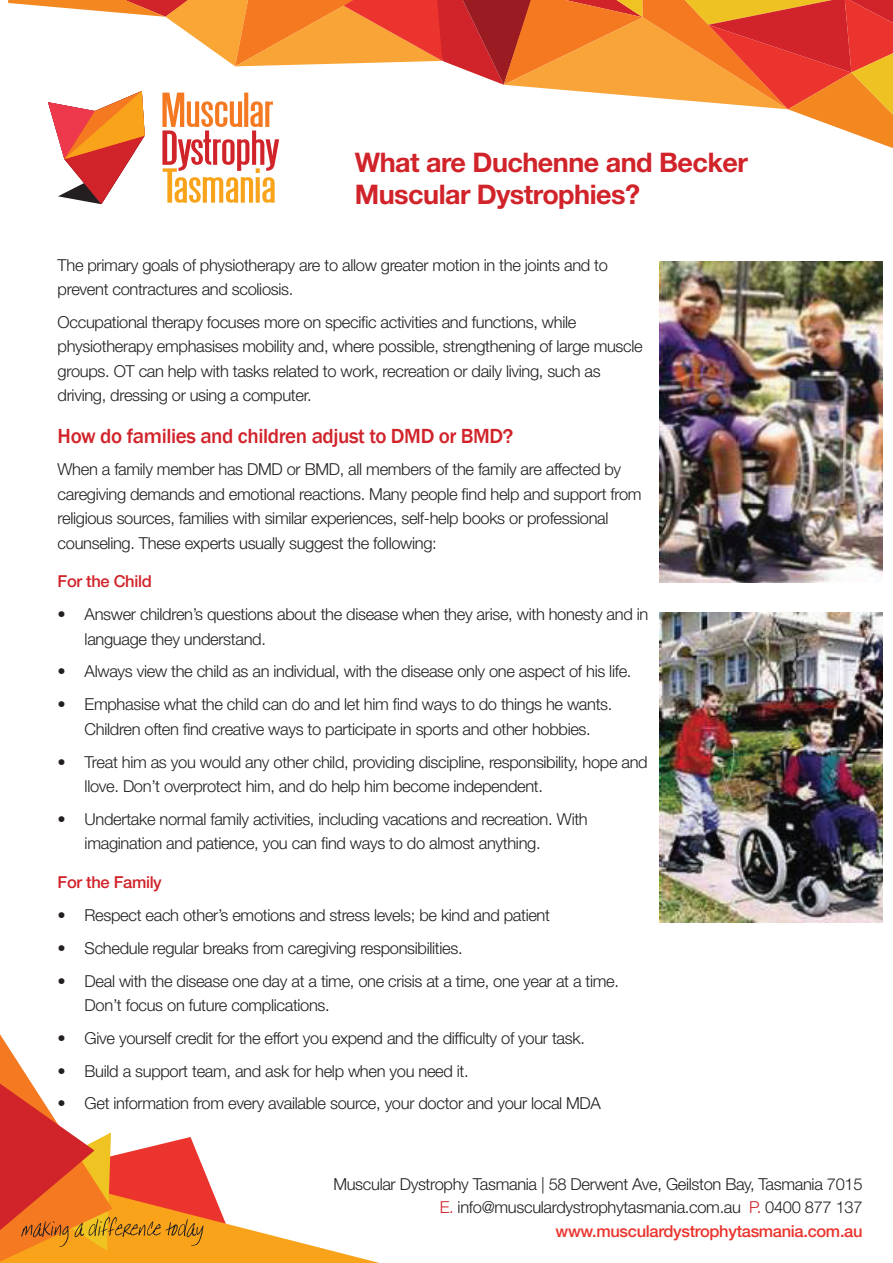
<style>
.page{position:relative;width:893px;height:1263px;background:#fff}
.page>*{position:absolute;margin:0;border:0;box-sizing:border-box;transform-origin:0 0}
.t1{font:700 27px/32.4px "Helvetica Neue LT Std";letter-spacing:-.02em;color:#d1232a}
.t2{font:500 21px "Franklin Gothic";letter-spacing:-.02em;color:#d1232a}
.t3{font:300 16.5px/24.3px "Helvetica Neue";letter-spacing:-.02em;color:#231f20}
.t4{font:500 16.5px "Helvetica Neue";letter-spacing:-.02em;color:#d1232a}
.s1{color:#d1232a}
.s2{font-weight:500;color:#eb342d}
</style>
<div class="page">
<svg style="left:8px;top:0;width:885px;height:204px"></svg>
<svg style="left:0;top:1034px;width:380px;height:229px"></svg>
<img style="left:659px;top:261px;width:223px;height:322px">
<img style="left:659px;top:612px;width:223px;height:311px">
<h1 class="t1" style="left:355px;top:145px;width:395px">What are Duchenne and Becker<br>Muscular Dystrophies?</h1>
<p class="t3" style="left:58px;top:252px;width:552px">The primary goals of physiotherapy are to allow greater motion in the joints and to prevent contractures and scoliosis.</p>
<p class="t3" style="left:58px;top:309px;width:587px">Occupational therapy focuses more on specific activities and functions, while physiotherapy emphasises mobility and, where possible, strengthening of large muscle groups. OT can help with tasks related to work, recreation or daily living, such as driving, dressing or using a computer.</p>
<p class="t2" style="left:58px;top:423px;width:457px">How do families and children adjust to DMD or BMD?</p>
<p class="t3" style="left:58px;top:456px;width:585px">When a family member has DMD or BMD, all members of the family are affected by caregiving demands and emotional reactions. Many people find help and support from religious sources, families with similar experiences, self-help books or professional counseling. These experts usually suggest the following:</p>
<p class="t4" style="left:58px;top:568px;width:96px">For the Child</p>
<p class="t3" style="left:85px;top:601px;width:565px;text-indent:-27px">• Answer children’s questions about the disease when they arise, with honesty and in language they understand.</p>
<p class="t3" style="left:58px;top:658px;width:575px">• Always view the child as an individual, with the disease only one aspect of his life.</p>
<p class="t3" style="left:58px;top:691px;width:556px;text-align:center">• Emphasise what the child can do and let him find ways to do things he wants.<br>Children often find creative ways to participate in sports and other hobbies.</p>
<p class="t3" style="left:85px;top:748px;width:565px;text-indent:-27px">• Treat him as you would any other child, providing discipline, responsibility, hope and llove. Don’t overprotect him, and do help him become independent.</p>
<p class="t3" style="left:85px;top:806px;width:505px;text-indent:-27px">• Undertake normal family activities, including vacations and recreation. With imagination and patience, you can find ways to do almost anything.</p>
<p class="t4" style="left:58px;top:869px;width:106px">For the Family</p>
<p class="t3" style="left:58px;top:902px;width:494px">• Respect each other’s emotions and stress levels; be kind and patient</p>
<p class="t3" style="left:58px;top:935px;width:406px">• Schedule regular breaks from caregiving responsibilities.</p>
<p class="t3" style="left:85px;top:967px;width:536px;text-indent:-27px">• Deal with the disease one day at a time, one crisis at a time, one year at a time.<br>Don’t focus on future complications.</p>
<p class="t3" style="left:58px;top:1025px;width:529px">• Give yourself credit for the effort you expend and the difficulty of your task.</p>
<p class="t3" style="left:58px;top:1058px;width:413px">• Build a support team, and ask for help when you need it.</p>
<p class="t3" style="left:58px;top:1090px;width:545px">• Get information from every available source, your doctor and your local MDA</p>
<p class="t3" style="left:333px;top:1171px;width:531px;line-height:23.5px;text-align:right">Muscular Dystrophy Tasmania | 58 Derwent Ave, Geilston Bay, Tasmania 7015<br><span class="s1">E.</span> info@musculardystrophytasmania.com.au <span class="s1">P.</span> 0400 877 137 <span class="s2">www.musculardystrophytasmania.com.au</span></p>
</div>
